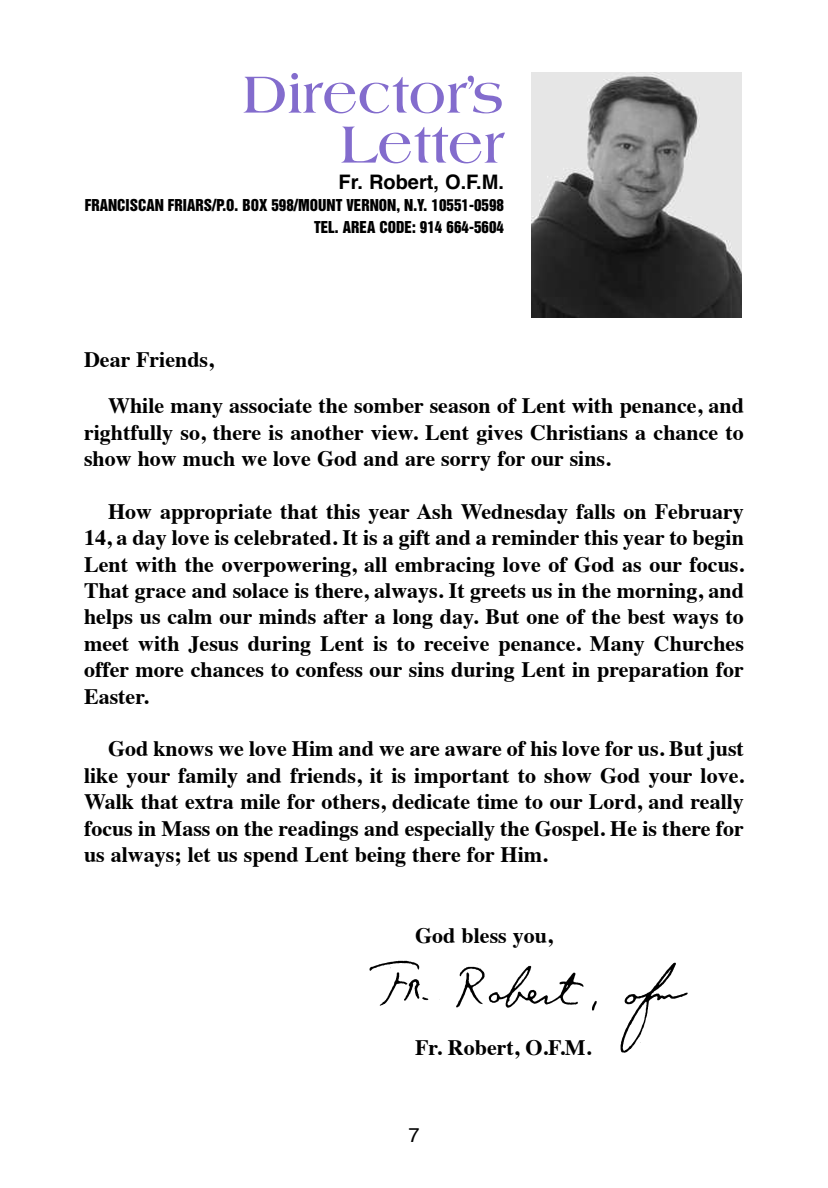
<style>
.page{position:relative;width:828px;height:1188px;background:#fff}
.page>*{position:absolute;margin:0;border:0;box-sizing:border-box;transform-origin:0 0}
.t1{font:700 56px/50px "Americana";letter-spacing:-.01em;color:#836ccd;text-align:right}
.t2{font:700 22px/26.4px "Times";color:#000}
.t3{font:700 20px "Helvetica";color:#000}
.t4{font:20px "Helvetica";color:#000}
.t5{font:15px/22px "Helvetica Inserat";color:#000;text-align:right}
</style>
<div class="page">
<img style="left:532px;top:72px;width:209px;height:246px">
<img style="left:369px;top:960px;width:319px;height:93px">
<h1 class="t1" style="left:243px;top:73px;width:264px">Director’s<br>Letter</h1>
<p class="t3" style="left:338px;top:173px;width:167px">Fr. Robert, O.F.M.</p>
<p class="t5" style="left:85px;top:195px;width:421px">FRANCISCAN FRIARS/P.O. BOX 598/MOUNT VERNON, N.Y. 10551-0598<br>TEL. AREA CODE: 914 664-5604</p>
<p class="t2" style="left:108px;top:338px;width:637px;line-height:46.2px;text-indent:-24px">Dear Friends,<br>While many associate the somber season of Lent with penance, and</p>
<p class="t2" style="left:84px;top:421px;width:661px">rightfully so, there is another view. Lent gives Christians a chance to show how much we love God and are sorry for our sins.</p>
<p class="t2" style="left:84px;top:500px;width:661px;text-align:justify;text-indent:24px">How appropriate that this year Ash Wednesday falls on February 14, a day love is celebrated. It is a gift and a reminder this year to begin Lent with the overpowering, all embracing love of God as our focus.<br>That grace and solace is there, always. It greets us in the morning, and helps us calm our minds after a long day. But one of the best ways to meet with Jesus during Lent is to receive penance. Many Churches offer more chances to confess our sins during Lent in preparation for Easter.</p>
<p class="t2" style="left:84px;top:738px;width:661px;text-align:justify;text-indent:24px">God knows we love Him and we are aware of his love for us. But just like your family and friends, it is important to show God your love.<br>Walk that extra mile for others, dedicate time to our Lord, and really focus in Mass on the readings and especially the Gospel. He is there for us always; let us spend Lent being there for Him.</p>
<p class="t2" style="left:415px;top:924px;width:139px">God bless you,</p>
<p class="t2" style="left:415px;top:1036px;width:178px">Fr. Robert, O.F.M.</p>
<p class="t4" style="left:408px;top:1127px;width:13px">7</p>
</div>
